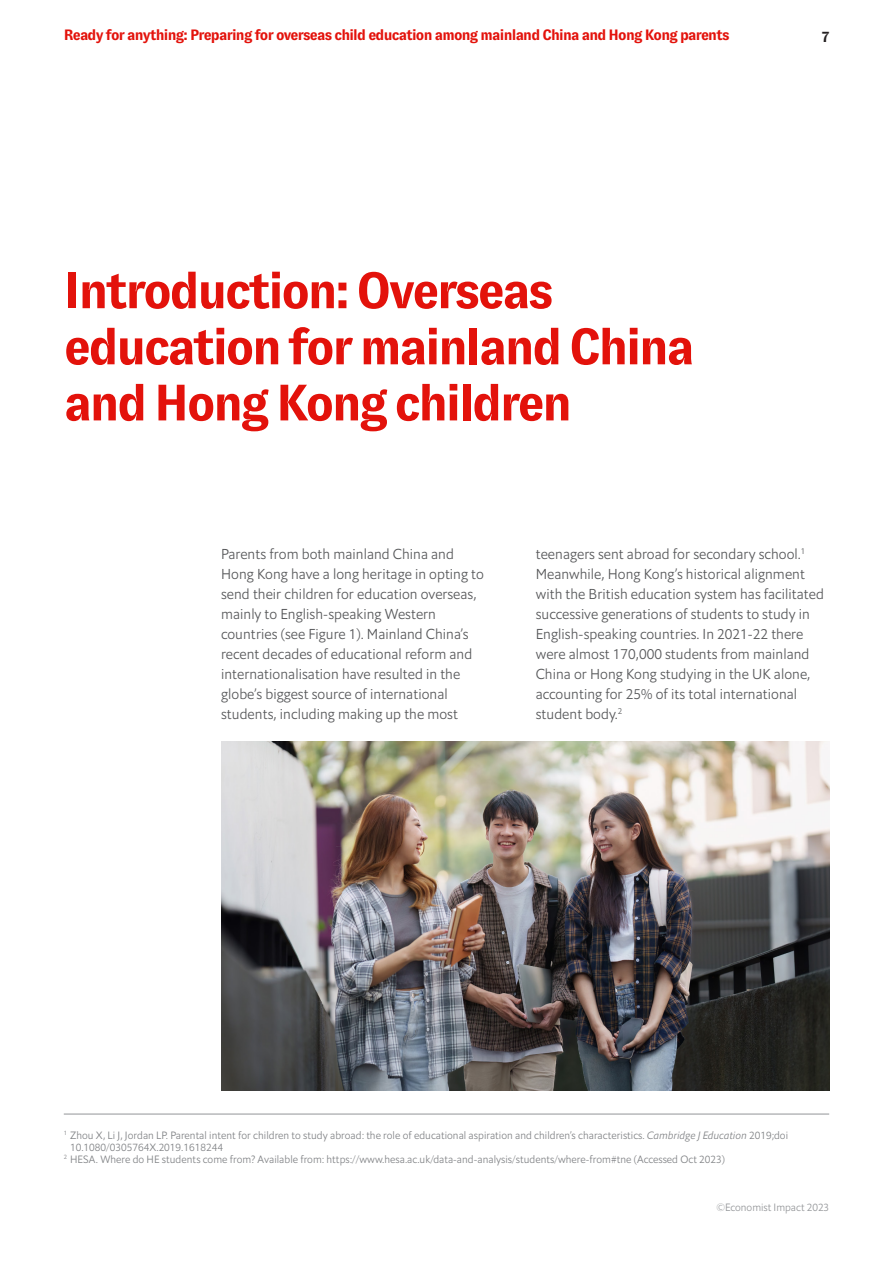
<style>
.page{position:relative;width:893px;height:1263px;background:#fff}
.page>*{position:absolute;margin:0;border:0;box-sizing:border-box;transform-origin:0 0}
._1__Header{font:700 51px/56.1px "GT Zirkon";letter-spacing:-.05em;color:#e3120b}
.t1{font:700 15px "GT Zirkon";letter-spacing:-.05em;color:#e3120b}
.t2{font:700 15px "GT Zirkon";color:#231f20}
._4__Body_text{font:14.25px/20px "Econ Sans Lig";letter-spacing:.005em;color:#57585a}
._9__Footer{font:10.5px/12px "Econ Sans Lig";letter-spacing:.005em;color:#808285}
.t3{font:10.5px "Econ Sans Lig";color:#939598}
.s1{font-family:"Econ Sans Lig Ita"}
</style>
<div class="page">
<hr style="left:64px;top:1114px;width:765px;height:1px;background:#939598">
<img style="left:221px;top:741px;width:608px;height:350px">
<p class="t1" style="left:64px;top:27px;width:667px">Ready for anything: Preparing for overseas child education among mainland China and Hong Kong parents</p>
<p class="t2" style="left:822px;top:28px;width:9px">7</p>
<p class="_1__Header" style="left:64px;top:263px;width:632px">Introduction: Overseas education for mainland China and Hong Kong children</p>
<p class="_4__Body_text" style="left:221px;top:544px;width:264px">Parents from both mainland China and Hong Kong have a long heritage in opting to send their children for education overseas, mainly to English-speaking Western countries (see Figure 1). Mainland China’s recent decades of educational reform and internationalisation have resulted in the globe’s biggest source of international students, including making up the most</p>
<p class="_4__Body_text" style="left:536px;top:544px;width:290px">teenagers sent abroad for secondary school.<sup>1<br></sup>Meanwhile, Hong Kong’s historical alignment with the British education system has facilitated successive generations of students to study in English-speaking countries. In 2021-22 there were almost 170,000 students from mainland China or Hong Kong studying in the UK alone, accounting for 25% of its total international student body.<sup>2</sup></p>
<p class="_9__Footer" style="left:70px;top:1129px;width:719px;text-indent:-6px"><sup>1</sup> Zhou X, Li J, Jordan LP. Parental intent for children to study abroad: the role of educational aspiration and children’s characteristics. <span class="s1">Cambridge J Education</span> 2019;doi<br>10.1080/0305764X.2019.1618244</p>
<p class="_9__Footer" style="left:64px;top:1153px;width:663px"><sup>2</sup> HESA. Where do HE students come from? Available from: https://www.hesa.ac.uk/data-and-analysis/students/where-from#tne (Accessed Oct 2023)</p>
<p class="t3" style="left:716px;top:1201px;width:114px">©Economist Impact 2023</p>
</div>
